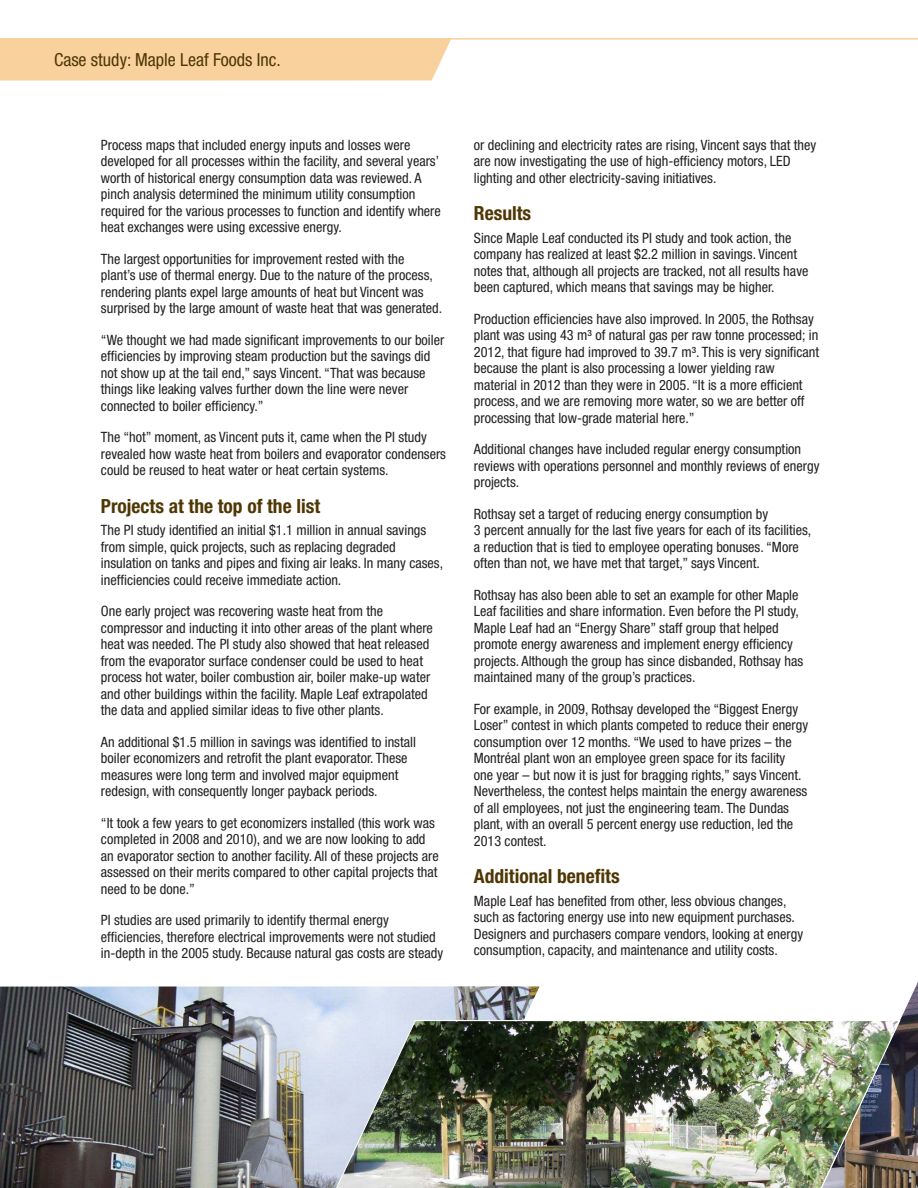
<style>
.page{position:relative;width:918px;height:1188px;background:#fff}
.page>*{position:absolute;margin:0;border:0;box-sizing:border-box;transform-origin:0 0}
.t1{font:700 condensed 19.5px "Helvetica Neue LT Std";color:#4f3704}
.t2{font:condensed 18px "Helvetica Neue LT Std";color:#4f3704}
.t3{font:condensed 14.25px/16.5px "Helvetica Neue LT Std";color:#231f20}
</style>
<div class="page">
<div style="left:0;top:40px;width:451px;height:41px;background:#f8d19d"></div>
<hr style="left:0;top:38px;width:918px;height:2px;background:#f8d19d">
<svg style="left:900px;top:982px;width:18px;height:206px;background:#5b555a"></svg>
<img style="left:0;top:986px;width:540px;height:202px">
<img style="left:329px;top:1019px;width:572px;height:169px">
<p class="t2" style="left:54px;top:49px;width:228px">Case study: Maple Leaf Foods Inc.</p>
<p class="t3" style="left:101px;top:136px;width:341px">Process maps that included energy inputs and losses were developed for all processes within the facility, and several years’ worth of historical energy consumption data was reviewed. A pinch analysis determined the minimum utility consumption required for the various processes to function and identify where heat exchanges were using excessive energy.</p>
<p class="t3" style="left:101px;top:250px;width:343px">The largest opportunities for improvement rested with the plant’s use of thermal energy. Due to the nature of the process, rendering plants expel large amounts of heat but Vincent was surprised by the large amount of waste heat that was generated.</p>
<p class="t3" style="left:101px;top:331px;width:345px">“We thought we had made significant improvements to our boiler efficiencies by improving steam production but the savings did not show up at the tail end,” says Vincent. “That was because things like leaking valves further down the line were never connected to boiler efficiency.”</p>
<p class="t3" style="left:101px;top:429px;width:347px">The “hot” moment, as Vincent puts it, came when the PI study revealed how waste heat from boilers and evaporator condensers could be reused to heat water or heat certain systems.</p>
<h2 class="t1" style="left:101px;top:494px;width:221px">Projects at the top of the list</h2>
<p class="t3" style="left:101px;top:522px;width:344px">The PI study identified an initial $1.1 million in annual savings from simple, quick projects, such as replacing degraded insulation on tanks and pipes and fixing air leaks. In many cases, inefficiencies could receive immediate action.</p>
<p class="t3" style="left:101px;top:603px;width:333px">One early project was recovering waste heat from the compressor and inducting it into other areas of the plant where heat was needed. The PI study also showed that heat released from the evaporator surface condenser could be used to heat process hot water, boiler combustion air, boiler make-up water and other buildings within the facility. Maple Leaf extrapolated the data and applied similar ideas to five other plants.</p>
<p class="t3" style="left:101px;top:733px;width:316px">An additional $1.5 million in savings was identified to install boiler economizers and retrofit the plant evaporator. These measures were long term and involved major equipment redesign, with consequently longer payback periods.</p>
<p class="t3" style="left:101px;top:814px;width:339px">“It took a few years to get economizers installed (this work was completed in 2008 and 2010), and we are now looking to add an evaporator section to another facility. All of these projects are assessed on their merits compared to other capital projects that need to be done.”</p>
<p class="t3" style="left:101px;top:912px;width:344px">PI studies are used primarily to identify thermal energy efficiencies, therefore electrical improvements were not studied in-depth in the 2005 study. Because natural gas costs are steady</p>
<p class="t3" style="left:474px;top:136px;width:344px">or declining and electricity rates are rising, Vincent says that they are now investigating the use of high-efficiency motors, LED lighting and other electricity-saving initiatives.</p>
<h2 class="t1" style="left:474px;top:201px;width:59px">Results</h2>
<p class="t3" style="left:474px;top:229px;width:336px">Since Maple Leaf conducted its PI study and took action, the company has realized at least $2.2 million in savings. Vincent notes that, although all projects are tracked, not all results have been captured, which means that savings may be higher.</p>
<p class="t3" style="left:474px;top:310px;width:347px">Production efficiencies have also improved. In 2005, the Rothsay plant was using 43 m3 of natural gas per raw tonne processed; in 2012, that figure had improved to 39.7 m3. This is very significant because the plant is also processing a lower yielding raw material in 2012 than they were in 2005. “It is a more efficient process, and we are removing more water, so we are better off processing that low-grade material here.”</p>
<p class="t3" style="left:474px;top:441px;width:347px">Additional changes have included regular energy consumption reviews with operations personnel and monthly reviews of energy projects.</p>
<p class="t3" style="left:474px;top:505px;width:339px">Rothsay set a target of reducing energy consumption by<br>3 percent annually for the last five years for each of its facilities, a reduction that is tied to employee operating bonuses. “More often than not, we have met that target,” says Vincent.</p>
<p class="t3" style="left:474px;top:586px;width:331px">Rothsay has also been able to set an example for other Maple Leaf facilities and share information. Even before the PI study, Maple Leaf had an “Energy Share” staff group that helped promote energy awareness and implement energy efficiency projects. Although the group has since disbanded, Rothsay has maintained many of the group’s practices.</p>
<p class="t3" style="left:474px;top:700px;width:336px">For example, in 2009, Rothsay developed the “Biggest Energy Loser” contest in which plants competed to reduce their energy consumption over 12 months. “We used to have prizes – the Montréal plant won an employee green space for its facility<br>one year – but now it is just for bragging rights,” says Vincent.<br>Nevertheless, the contest helps maintain the energy awareness of all employees, not just the engineering team. The Dundas plant, with an overall 5 percent energy use reduction, led the 2013 contest.</p>
<h2 class="t1" style="left:474px;top:864px;width:147px">Additional benefits</h2>
<p class="t3" style="left:474px;top:892px;width:331px">Maple Leaf has benefited from other, less obvious changes, such as factoring energy use into new equipment purchases.<br>Designers and purchasers compare vendors, looking at energy consumption, capacity, and maintenance and utility costs.</p>
</div>
